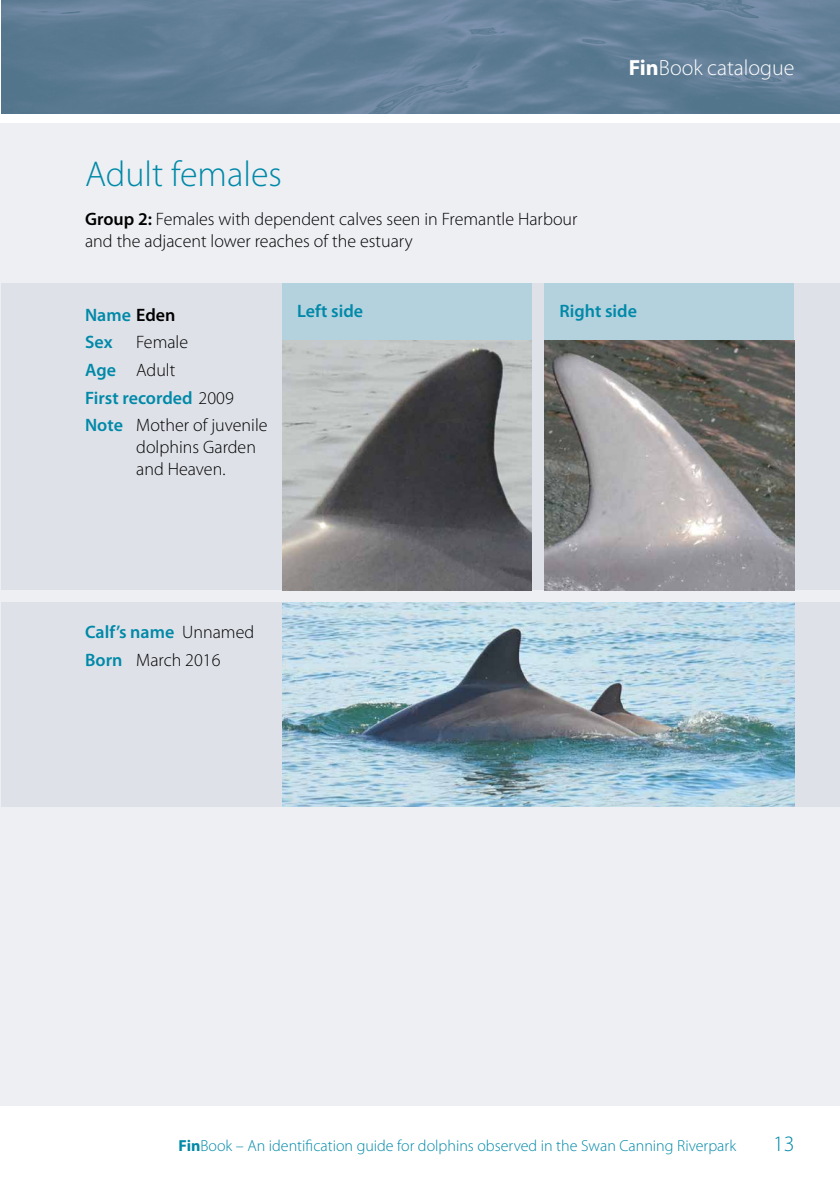
<style>
.page{position:relative;width:840px;height:1191px;background:#fff}
.page>*{position:absolute;margin:0;border:0;box-sizing:border-box;transform-origin:0 0}
.t1{font:300 36px "Myriad Pro";color:#0089a8}
.t2{font:300 22px "Myriad Pro";color:#fff}
.t3{font:300 22px "Myriad Pro";color:#0089a8}
.t4{font:300 18px/27.6px "Myriad Pro";color:#000}
.t5{font:600 18px/27.6px "Myriad Pro";color:#0089a8}
.t6{font:300 16px "Myriad Pro";color:#0089a8}
.s1{font-weight:600}
.s2{font-weight:700}
.s3{color:#000}
.s4{font-weight:600;color:#0089a8}
</style>
<div class="page">
<img style="left:1px;top:0;width:838px;height:113px">
<div style="left:0;top:124px;width:839px;height:982px;background:#eeeff3"></div>
<hr style="left:0;top:283px;width:1px;height:307px;background:#cfd4dd">
<div style="left:1px;top:602px;width:838px;height:204px;background:#dee1e8"></div>
<div style="left:1px;top:283px;width:838px;height:307px;background:#dee1e8"></div>
<div style="left:544px;top:283px;width:249px;height:307px;background:#b4d1de"></div>
<div style="left:282px;top:283px;width:249px;height:307px;background:#b4d1de"></div>
<img style="left:544px;top:341px;width:249px;height:249px">
<img style="left:282px;top:341px;width:249px;height:249px">
<img style="left:282px;top:602px;width:511px;height:204px">
<h1 class="t1" style="left:85px;top:152px;width:198px">Adult females</h1>
<p class="t4" style="left:85px;top:208px;width:493px;line-height:22px"><span class="s1">Group 2:</span> Females with dependent calves seen in Fremantle Harbour and the adjacent lower reaches of the estuary</p>
<p class="t2" style="left:628px;top:55px;width:167px"><span class="s2">Fin</span>Book catalogue</p>
<p class="t5" style="left:85px;top:300px;width:92px">Name <span class="s3">Eden<br></span>Sex</p>
<p class="t4" style="left:85px;top:328px;width:184px;text-indent:51px">Female<br><span class="s4">Age</span> Adult<br><span class="s4">First recorded</span> 2009<br><span class="s4">Note</span> Mother of juvenile</p>
<p class="t4" style="left:136px;top:436px;width:121px;line-height:22px">dolphins Garden and Heaven.</p>
<p class="t5" style="left:297px;top:296px;width:67px">Left side</p>
<p class="t5" style="left:559px;top:296px;width:79px">Right side</p>
<p class="t4" style="left:85px;top:618px;width:170px"><span class="s4">Calf’s name</span> Unnamed<br><span class="s4">Born</span> March 2016</p>
<p class="t6" style="left:178px;top:1135px;width:558px"><span class="s2">Fin</span>Book – An identification guide for dolphins observed in the Swan Canning Riverpark</p>
<p class="t3" style="left:772px;top:1130px;width:23px">13</p>
</div>
